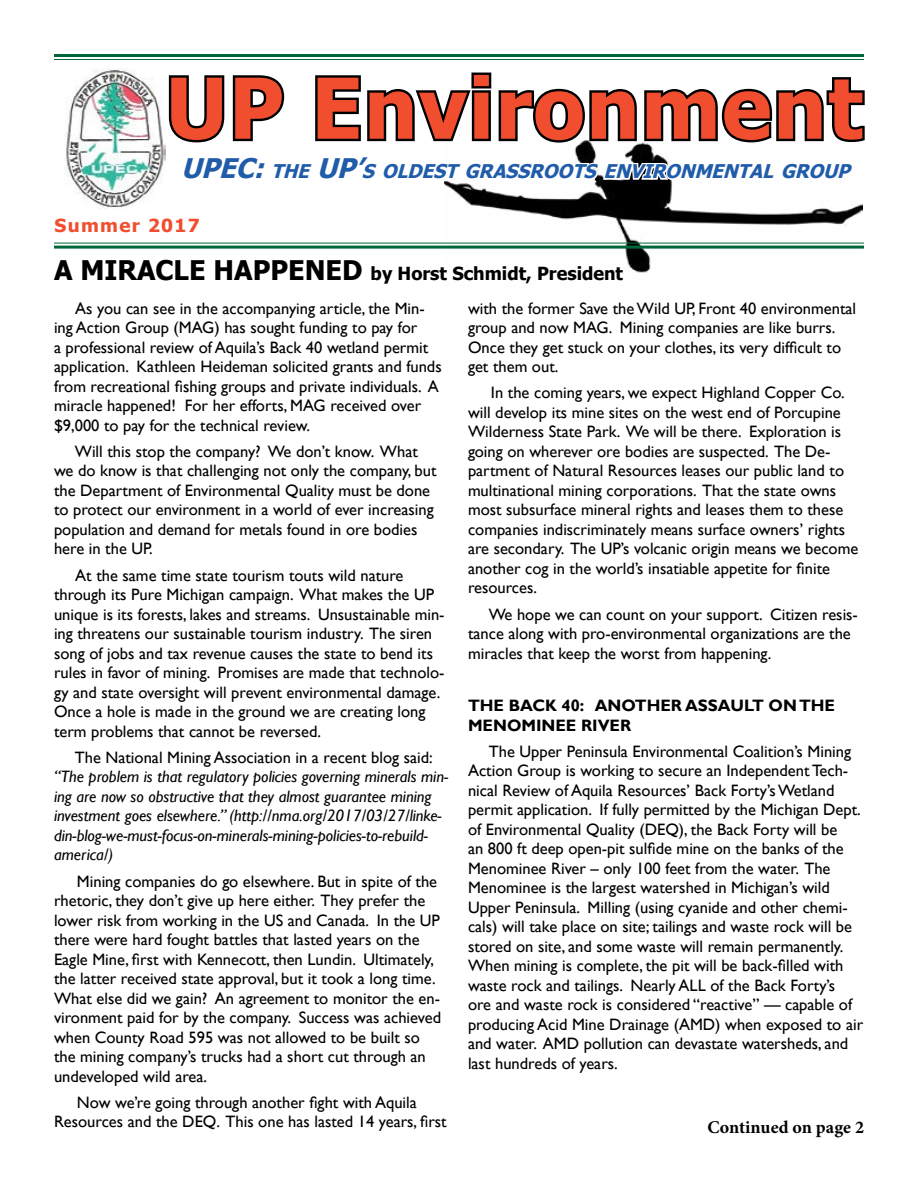
<style>
.page{position:relative;width:918px;height:1188px;background:#fff}
.page>*{position:absolute;margin:0;border:0;box-sizing:border-box;transform-origin:0 0}
.t1{font:700 84px "Tahoma";letter-spacing:.02em;color:#f04e2f}
.t2{font:italic 700 18.9px "Tahoma";color:#205caa}
.t3{font:700 18px "Tahoma";color:#000}
.t4{font:700 18px "Minion Pro";color:#000}
.t5{font:700 18px "Tahoma";letter-spacing:.07em;color:#f04e2f;scale:1.04 1}
.t6{font:16.5px/19.5px "Gill Sans";color:#000}
.t7{font:italic 16.5px/19.5px "Gill Sans";color:#000}
.t8{font:700 16.5px/19.5px "Gill Sans";color:#000}
.s1{font-size:27px}
</style>
<div class="page">
<img style="left:445px;top:184px;width:418px;height:89px">
<img style="left:65px;top:68px;width:100px;height:140px">
<hr style="left:54px;top:243px;width:810px;height:1px;background:#006738">
<hr style="left:54px;top:246px;width:810px;height:3px;background:#006738">
<hr style="left:54px;top:54px;width:810px;height:3px;background:#006738">
<hr style="left:54px;top:59px;width:810px;height:1px;background:#006738">
<svg style="left:168px;top:72px;width:697px;height:112px"></svg>
<h1 class="t1" style="left:166px;top:49px;width:698px">UP Environment</h1>
<p class="t2" style="left:181px;top:158px;width:658px"><span class="s1">UPEC:</span>THE <span class="s1">UP’</span>S OLDEST GRASSROOTS E NVIRONME NTAL GROUP</p>
<p class="t5" style="left:55px;top:212px;width:141px">Summer 2017</p>
<p class="t3" style="left:54px;top:261px;width:571px"><span class="s1">A MIRACLE HAPPENED</span> by Horst Schmidt, President</p>
<p class="t6" style="left:468px;top:299px;width:390px">with the former Save the Wild UP, Front 40 environmental group and now MAG. Mining companies are like burrs.<br>Once they get stuck on your clothes, its very difficult to get them out.</p>
<p class="t6" style="left:468px;top:383px;width:392px;text-indent:23px">In the coming years, we expect Highland Copper Co. will develop its mine sites on the west end of Porcupine Wilderness State Park. We will be there. Exploration is going on wherever ore bodies are suspected. The De&shy;partment of Natural Resources leases our public land to multinational mining corporations. That the state owns most subsurface mineral rights and leases them to these companies indiscriminately means surface owners’ rights are secondary. The UP’s volcanic origin means we become another cog in the world’s insatiable appetite for finite resources.</p>
<p class="t6" style="left:468px;top:605px;width:391px;text-indent:21px">We hope we can count on your support. Citizen resis&shy;tance along with pro-environmental organizations are the miracles that keep the worst from happening.</p>
<p class="t8" style="left:468px;top:696px;width:369px">THE BACK 40: ANOTHER ASSAULT ON THE<br>MENOMINEE RIVER</p>
<p class="t6" style="left:468px;top:742px;width:397px;text-indent:21px">The Upper Peninsula Environmental Coalition’s Mining Action Group is working to secure an Independent Tech&shy;nical Review of Aquila Resources’ Back Forty’s Wetland permit application. If fully permitted by the Michigan Dept. of Environmental Quality (DEQ), the Back Forty will be<br>an 800 ft deep open-pit sulfide mine on the banks of the Menominee River – only 100 feet from the water. The Menominee is the largest watershed in Michigan’s wild Upper Peninsula. Milling (using cyanide and other chemi&shy;cals) will take place on site; tailings and waste rock will be stored on site, and some waste will remain permanently.<br>When mining is complete, the pit will be back-filled with waste rock and tailings. Nearly ALL of the Back Forty’s<br>ore and waste rock is considered “reactive” — capable of producing Acid Mine Drainage (AMD) when exposed to air and water. AMD pollution can devastate watersheds, and last hundreds of years.</p>
<p class="t6" style="left:54px;top:299px;width:389px;text-indent:21px">As you can see in the accompanying article, the Min&shy;ing Action Group (MAG) has sought funding to pay for<br>a professional review of Aquila’s Back 40 wetland permit application. Kathleen Heideman solicited grants and funds from recreational fishing groups and private individuals. A miracle happened! For her efforts, MAG received over $9,000 to pay for the technical review.</p>
<p class="t6" style="left:54px;top:442px;width:384px;text-indent:21px">Will this stop the company? We don’t know. What we do know is that challenging not only the company, but the Department of Environmental Quality must be done to protect our environment in a world of ever increasing population and demand for metals found in ore bodies here in the UP.</p>
<p class="t6" style="left:54px;top:566px;width:392px;text-indent:21px">At the same time state tourism touts wild nature through its Pure Michigan campaign. What makes the UP unique is its forests, lakes and streams. Unsustainable min&shy;ing threatens our sustainable tourism industry. The siren song of jobs and tax revenue causes the state to bend its rules in favor of mining. Promises are made that technolo&shy;gy and state oversight will prevent environmental damage.<br>Once a hole is made in the ground we are creating long term problems that cannot be reversed.</p>
<p class="t6" style="left:75px;top:748px;width:359px">The National Mining Association in a recent blog said:</p>
<p class="t7" style="left:54px;top:767px;width:396px">“The problem is that regulatory policies governing minerals min&shy;ing are now so obstructive that they almost guarantee mining investment goes elsewhere.” (http://nma.org/2017/03/27/linke&shy;din-blog-we-must-focus-on-minerals-mining-policies-to-rebuild&shy;america/)</p>
<p class="t6" style="left:54px;top:872px;width:389px;text-indent:23px">Mining companies do go elsewhere. But in spite of the rhetoric, they don’t give up here either. They prefer the lower risk from working in the US and Canada. In the UP there were hard fought battles that lasted years on the Eagle Mine, first with Kennecott, then Lundin. Ultimately, the latter received state approval, but it took a long time.<br>What else did we gain? An agreement to monitor the en&shy;vironment paid for by the company. Success was achieved when County Road 595 was not allowed to be built so the mining company’s trucks had a short cut through an undeveloped wild area.</p>
<p class="t6" style="left:54px;top:1093px;width:394px;text-align:center">Now we’re going through another fight with Aquila<br>Resources and the DEQ. This one has lasted 14 years, first</p>
<p class="t4" style="left:707px;top:1114px;width:158px">Continued on page 2</p>
</div>
